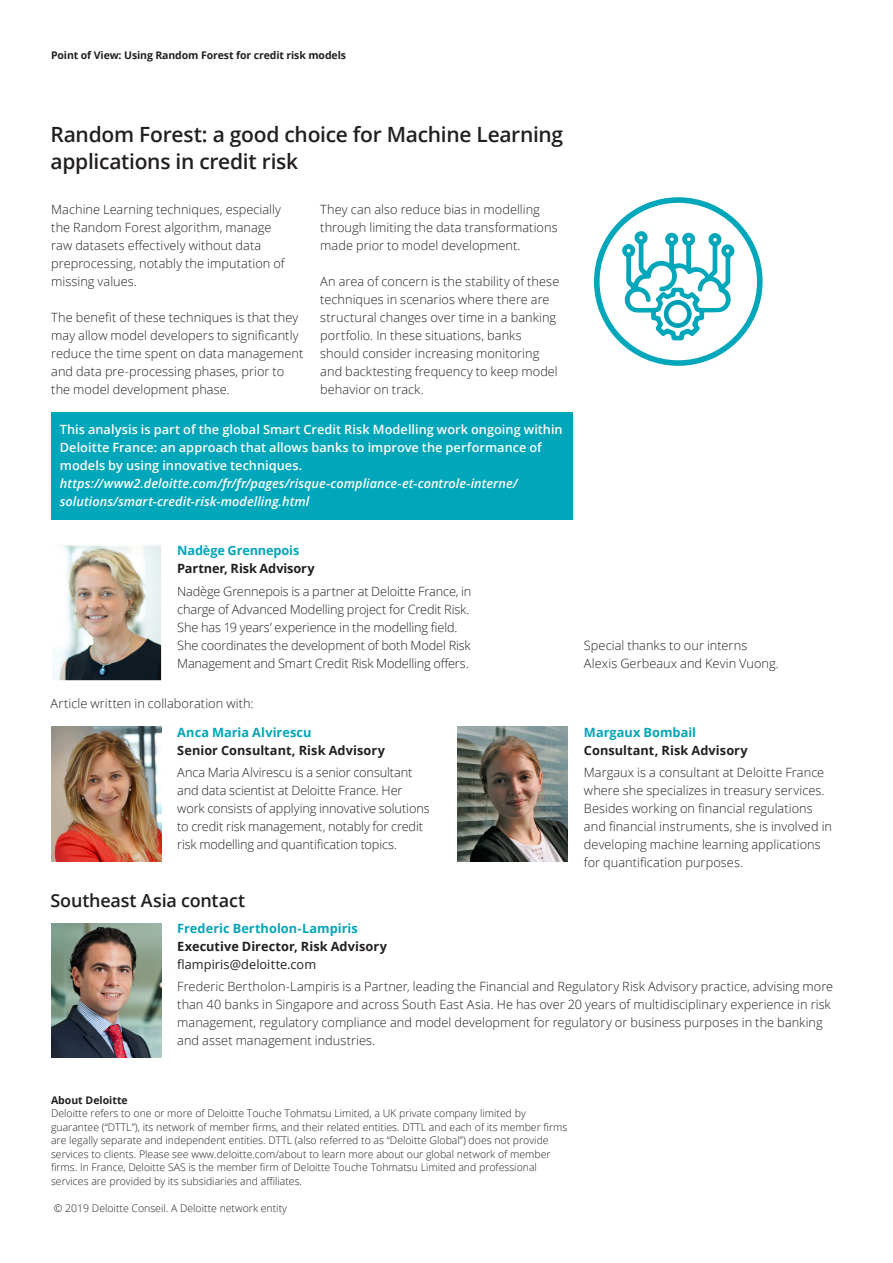
<style>
.page{position:relative;width:893px;height:1263px;background:#fff}
.page>*{position:absolute;margin:0;border:0;box-sizing:border-box;transform-origin:0 0}
.Small_heading_bold{font:600 21px/27px "Open Sans";letter-spacing:-.015em;color:#231f20}
.Small_heading_bold-2{font:600 18px "Open Sans";letter-spacing:-.01em;color:#231f20}
.Body_copy__8_5_12pt{font:300 12.75px/18px "Open Sans";color:#231f20}
.Body_copy__8_5_12pt-2{font:600 12.75px/18px "Open Sans";letter-spacing:.005em;color:#fff}
.Subhead_B__8_5_12pt{font:700 12.75px/18px "Open Sans";letter-spacing:.005em;color:#231f20}
.Body_copy__8_5_12pt-3{font:italic 600 12.75px/18px "Open Sans";letter-spacing:.005em;color:#fff}
.Subhead_B__8_5_12pt-2{font:700 12.75px "Open Sans";letter-spacing:-.005em;color:#00a6b9}
.Body_copy__8_5_12pt-4{font:12.75px "Open Sans";letter-spacing:.005em;color:#231f20}
.Footer_copy{font:300 10.5px/13.5px "Open Sans";color:#231f20}
.Brochure_title__foli{font:700 10.5px "Open Sans";letter-spacing:-.01em;color:#231f20}
.Footer_copy-2{font:700 10.5px "Open Sans";color:#231f20}
.s1{color:#00a6b9}
</style>
<div class="page">
<img style="left:54px;top:547px;width:106px;height:132px">
<div style="left:51px;top:544px;width:112px;height:138px;border:2px solid #fff"></div>
<img style="left:51px;top:727px;width:111px;height:134px">
<img style="left:51px;top:923px;width:111px;height:135px">
<img style="left:457px;top:727px;width:111px;height:134px">
<div style="left:51px;top:412px;width:522px;height:107px;background:#00a6b9"></div>
<svg style="left:594px;top:197px;width:169px;height:169px"></svg>
<p class="Brochure_title__foli" style="left:51px;top:48px;width:296px">Point of View: Using Random Forest for credit risk models</p>
<p class="Small_heading_bold" style="left:50px;top:120px;width:514px">Random Forest: a good choice for Machine Learning applications in credit risk</p>
<p class="Body_copy__8_5_12pt" style="left:51px;top:200px;width:235px">Machine Learning techniques, especially the Random Forest algorithm, manage raw datasets effectively without data preprocessing, notably the imputation of missing values.</p>
<p class="Body_copy__8_5_12pt" style="left:51px;top:308px;width:253px">The benefit of these techniques is that they may allow model developers to significantly reduce the time spent on data management and data pre-processing phases, prior to the model development phase.</p>
<p class="Body_copy__8_5_12pt" style="left:320px;top:200px;width:239px">They can also reduce bias in modelling through limiting the data transformations made prior to model development.</p>
<p class="Body_copy__8_5_12pt" style="left:320px;top:272px;width:241px">An area of concern is the stability of these techniques in scenarios where there are structural changes over time in a banking portfolio. In these situations, banks should consider increasing monitoring and backtesting frequency to keep model behavior on track.</p>
<p class="Body_copy__8_5_12pt-2" style="left:60px;top:420px;width:504px">This analysis is part of the global Smart Credit Risk Modelling work ongoing within<br>Deloitte France: an approach that allows banks to improve the performance of models by using innovative techniques.</p>
<p class="Body_copy__8_5_12pt-3" style="left:60px;top:474px;width:460px">https://www2.deloitte.com/fr/fr/pages/risque-compliance-et-controle-interne/ solutions/smart-credit-risk-modelling.html</p>
<p class="Subhead_B__8_5_12pt-2" style="left:177px;top:542px;width:124px">Nadège Grennepois</p>
<p class="Subhead_B__8_5_12pt" style="left:177px;top:559px;width:139px">Partner, Risk Advisory</p>
<p class="Body_copy__8_5_12pt" style="left:177px;top:582px;width:296px">Nadège Grennepois is a partner at Deloitte France, in charge of Advanced Modelling project for Credit Risk.<br>She has 19 years’ experience in the modelling field.<br>She coordinates the development of both Model Risk Management and Smart Credit Risk Modelling offers.</p>
<p class="Body_copy__8_5_12pt" style="left:51px;top:694px;width:205px">Article written in collaboration with:</p>
<p class="Subhead_B__8_5_12pt" style="left:177px;top:722px;width:209px"><span class="s1">Anca Maria Alvirescu<br></span>Senior Consultant, Risk Advisory</p>
<p class="Body_copy__8_5_12pt" style="left:177px;top:763px;width:254px">Anca Maria Alvirescu is a senior consultant and data scientist at Deloitte France. Her work consists of applying innovative solutions to credit risk management, notably for credit risk modelling and quantification topics.</p>
<p class="Small_heading_bold-2" style="left:50px;top:888px;width:196px">Southeast Asia contact</p>
<p class="Body_copy__8_5_12pt" style="left:584px;top:636px;width:196px">Special thanks to our interns<br>Alexis Gerbeaux and Kevin Vuong.</p>
<p class="Subhead_B__8_5_12pt-2" style="left:584px;top:723px;width:114px">Margaux Bombail</p>
<p class="Subhead_B__8_5_12pt" style="left:584px;top:740px;width:165px">Consultant, Risk Advisory</p>
<p class="Body_copy__8_5_12pt" style="left:584px;top:763px;width:250px">Margaux is a consultant at Deloitte France where she specializes in treasury services.<br>Besides working on financial regulations and financial instruments, she is involved in developing machine learning applications for quantification purposes.</p>
<p class="Subhead_B__8_5_12pt" style="left:177px;top:919px;width:211px"><span class="s1">Frederic Bertholon-Lampiris<br></span>Executive Director, Risk Advisory</p>
<p class="Body_copy__8_5_12pt-4" style="left:177px;top:956px;width:140px">flampiris@deloitte.com</p>
<p class="Body_copy__8_5_12pt" style="left:177px;top:977px;width:657px">Frederic Bertholon-Lampiris is a Partner, leading the Financial and Regulatory Risk Advisory practice, advising more than 40 banks in Singapore and across South East Asia. He has over 20 years of multidisciplinary experience in risk management, regulatory compliance and model development for regulatory or business purposes in the banking and asset management industries.</p>
<p class="Footer_copy-2" style="left:51px;top:1093px;width:78px">About Deloitte</p>
<p class="Footer_copy" style="left:51px;top:1106px;width:518px">Deloitte refers to one or more of Deloitte Touche Tohmatsu Limited, a UK private company limited by guarantee (“DTTL”), its network of member firms, and their related entities. DTTL and each of its member firms are legally separate and independent entities. DTTL (also referred to as “Deloitte Global”) does not provide services to clients. Please see www.deloitte.com/about to learn more about our global network of member firms. In France, Deloitte SAS is the member firm of Deloitte Touche Tohmatsu Limited and professional services are provided by its subsidiaries and affiliates.</p>
<p class="Footer_copy" style="left:54px;top:1201px;width:235px">© 2019 Deloitte Conseil. A Deloitte network entity</p>
</div>
